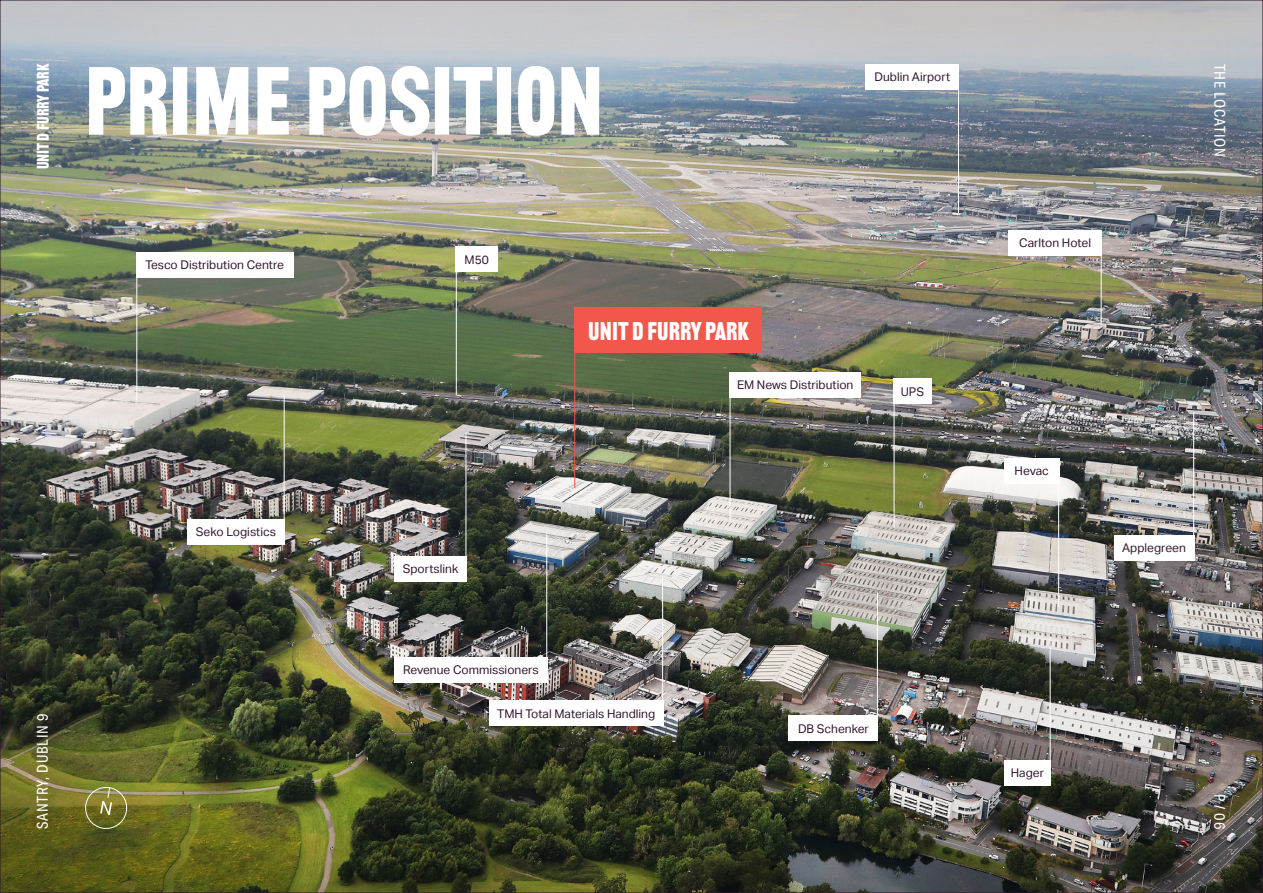
<style>
.page{position:relative;width:1263px;height:893px;background:#fff}
.page>*{position:absolute;margin:0;border:0;box-sizing:border-box;transform-origin:0 0}
.t1{font:94.5px "Railroad Gothic ATF";color:#fff}
.t2{font:25.05px "Railroad Gothic ATF";color:#fff}
.t3{font:16.5px "Railroad Gothic ATF";color:#fff}
.t4{font:15px "Aktiv Grotesk Cd";letter-spacing:.05em;color:#fff}
.t5{font:12px "Aktiv Grotesk";color:#331730}
</style>
<div class="page">
<img style="left:2px;top:277px;width:1259px;height:614px">
<img style="left:0;top:0;width:1263px;height:277px">
<svg style="left:83px;top:785px;width:46px;height:45px;background:#83813d"></svg>
<div style="left:575px;top:308px;width:187px;height:45px;background:#f1574b"></div>
<hr style="left:574px;top:308px;width:1px;height:180px;background:#f1574b">
<div style="left:455px;top:247px;width:43px;height:25px;background:#fff"></div>
<hr style="left:456px;top:247px;width:1px;height:148px;background:#fff">
<div style="left:136px;top:252px;width:157px;height:25px;background:#fff"></div>
<hr style="left:136px;top:252px;width:1px;height:149px;background:#fff">
<div style="left:893px;top:378px;width:38px;height:26px;background:#fff"></div>
<hr style="left:894px;top:378px;width:1px;height:149px;background:#fff">
<div style="left:729px;top:372px;width:132px;height:26px;background:#fff"></div>
<hr style="left:730px;top:372px;width:1px;height:149px;background:#fff">
<div style="left:1004px;top:458px;width:55px;height:26px;background:#fff"></div>
<div style="left:789px;top:715px;width:89px;height:26px;background:#fff"></div>
<div style="left:187px;top:519px;width:98px;height:25px;background:#fff"></div>
<div style="left:866px;top:64px;width:93px;height:26px;background:#fff"></div>
<hr style="left:958px;top:64px;width:1px;height:149px;background:#fff">
<div style="left:1008px;top:230px;width:94px;height:25px;background:#fff"></div>
<hr style="left:1101px;top:230px;width:1px;height:94px;background:#fff">
<hr style="left:1058px;top:458px;width:1px;height:149px;background:#fff">
<hr style="left:877px;top:592px;width:1px;height:149px;background:#fff">
<div style="left:394px;top:556px;width:73px;height:25px;background:#fff"></div>
<hr style="left:466px;top:432px;width:1px;height:149px;background:#fff">
<div style="left:394px;top:657px;width:153px;height:26px;background:#fff"></div>
<hr style="left:546px;top:534px;width:1px;height:149px;background:#fff">
<hr style="left:284px;top:395px;width:1px;height:149px;background:#fff">
<div style="left:489px;top:701px;width:174px;height:25px;background:#fff"></div>
<hr style="left:662px;top:577px;width:1px;height:149px;background:#fff">
<div style="left:1004px;top:760px;width:47px;height:26px;background:#fff"></div>
<hr style="left:1050px;top:637px;width:1px;height:149px;background:#fff">
<div style="left:1113px;top:535px;width:81px;height:26px;background:#fff"></div>
<hr style="left:1193px;top:412px;width:1px;height:149px;background:#fff">
<h3 class="t3" style="left:33px;top:169px;width:107px;rotate:-90deg">UNIT D FURRY PARK</h3>
<h1 class="t1" style="left:85px;top:45px;width:520px">PRIME POSITION</h1>
<p class="t5" style="left:874px;top:70px;width:77px">Dublin Airport</p>
<p class="t5" style="left:145px;top:258px;width:140px">Tesco Distribution Centre</p>
<p class="t5" style="left:465px;top:252px;width:26px">M50</p>
<h2 class="t2" style="left:588px;top:316px;width:162px">UNIT D FURRY PARK</h2>
<p class="t5" style="left:737px;top:378px;width:118px">EM News Distribution</p>
<p class="t5" style="left:901px;top:384px;width:25px">UPS</p>
<p class="t4" style="left:34px;top:829px;width:117px;rotate:-90deg">SANTRY, DUBLIN 9</p>
<p class="t5" style="left:196px;top:525px;width:82px">Seko Logistics</p>
<p class="t5" style="left:403px;top:562px;width:57px">Sportslink</p>
<p class="t5" style="left:403px;top:663px;width:137px">Revenue Commissioners</p>
<p class="t5" style="left:497px;top:706px;width:160px">TMH Total Materials Handling</p>
<p class="t5" style="left:798px;top:721px;width:72px">DB Schenker</p>
<p class="t5" style="left:1019px;top:236px;width:73px">Carlton Hotel</p>
<p class="t4" style="left:1228px;top:64px;width:95px;rotate:90deg">THE LOCATION</p>
<p class="t5" style="left:1014px;top:464px;width:36px">Hevac</p>
<p class="t5" style="left:1122px;top:541px;width:65px">Applegreen</p>
<p class="t5" style="left:1011px;top:766px;width:35px">Hager</p>
<p class="t4" style="left:1228px;top:794px;width:37px;rotate:90deg">P / 06</p>
</div>
